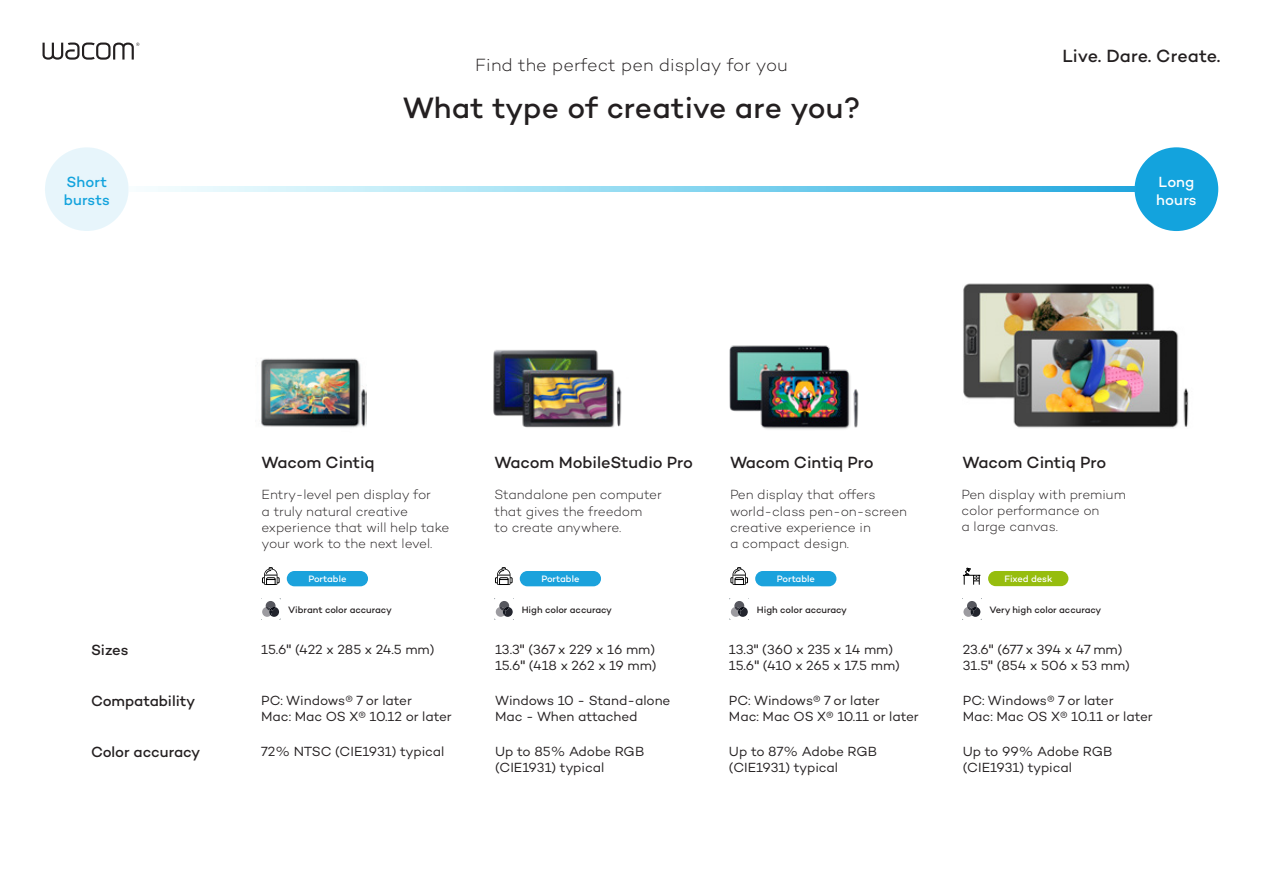
<style>
.page{position:relative;width:1263px;height:893px;background:#fff}
.page>*{position:absolute;margin:0;border:0;box-sizing:border-box;transform-origin:0 0}
.t1{font:500 30px "Campton";letter-spacing:-.005em;color:#231f20}
.t2{font:300 18px "Campton";color:#231f20}
.t3{font:500 18px "Campton";letter-spacing:-.005em;color:#231f20}
.t4{font:500 16.5px "Campton";letter-spacing:-.005em;color:#231f20}
.t5{font:500 15px "Campton";letter-spacing:-.005em;color:#231f20}
.t6{font:500 15px/18px "Campton";letter-spacing:.005em;color:#13a3dd}
.t7{font:500 15px/18px "Campton";letter-spacing:.005em;color:#fff}
.t8{font:13.5px/16.2px "Campton";letter-spacing:-.005em;color:#231f20}
.t9{font:300 13.5px/16.2px "Campton";letter-spacing:-.01em;color:#231f20}
.t10{font:500 9.45px "Campton";letter-spacing:-.005em;color:#231f20}
.t11{font:500 9.45px "Campton";letter-spacing:-.005em;color:#fff}
.s1{font-weight:500}
</style>
<div class="page">
<div style="left:1134px;top:147px;width:84px;height:84px;background:#13a3dd;border-radius:50%"></div>
<div style="left:45px;top:147px;width:84px;height:84px;background:#e7f5fb;border-radius:50%"></div>
<div style="left:988px;top:571px;width:80px;height:15px;background:#96bd0e;border-radius:8px"></div>
<div style="left:287px;top:571px;width:81px;height:15px;background:#1ba2dc;border-radius:8px"></div>
<div style="left:520px;top:571px;width:81px;height:15px;background:#1ba2dc;border-radius:8px"></div>
<div style="left:755px;top:571px;width:81px;height:15px;background:#1ba2dc;border-radius:8px"></div>
<img style="left:261px;top:358px;width:106px;height:70px">
<img style="left:730px;top:345px;width:129px;height:84px">
<img style="left:963px;top:283px;width:226px;height:145px">
<img style="left:493px;top:350px;width:129px;height:78px">
<svg style="left:43px;top:43px;width:96px;height:17px"></svg>
<svg style="left:262px;top:567px;width:18px;height:18px"></svg>
<svg style="left:495px;top:567px;width:18px;height:18px"></svg>
<svg style="left:730px;top:567px;width:18px;height:18px"></svg>
<svg style="left:963px;top:567px;width:17px;height:17px"></svg>
<svg style="left:146px;top:187px;width:989px;height:4px"></svg>
<svg style="left:261px;top:598px;width:19px;height:19px"></svg>
<svg style="left:495px;top:598px;width:19px;height:19px"></svg>
<svg style="left:730px;top:598px;width:19px;height:19px"></svg>
<svg style="left:963px;top:601px;width:18px;height:16px"></svg>
<p class="t6" style="left:64px;top:172px;width:48px">Short bursts</p>
<p class="t2" style="left:475px;top:54px;width:314px">Find the perfect pen display for you</p>
<p class="t1" style="left:403px;top:89px;width:459px">What type of creative are you?</p>
<p class="t3" style="left:1062px;top:45px;width:160px">Live. Dare. Create.</p>
<p class="t7" style="left:1156px;top:172px;width:42px">Long hours</p>
<p class="t4" style="left:495px;top:452px;width:200px">Wacom MobileStudio Pro</p>
<p class="t4" style="left:730px;top:452px;width:145px">Wacom Cintiq Pro</p>
<p class="t4" style="left:963px;top:452px;width:145px">Wacom Cintiq Pro</p>
<p class="t4" style="left:262px;top:452px;width:115px">Wacom Cintiq</p>
<p class="t9" style="left:262px;top:486px;width:189px">Entry-level pen display for<br>a truly natural creative experience that will help take your work to the next level.</p>
<p class="t9" style="left:495px;top:486px;width:169px">Standalone pen computer that gives the freedom<br>to create anywhere.</p>
<p class="t9" style="left:730px;top:486px;width:179px">Pen display that offers world-class pen-on-screen creative experience in<br>a compact design.</p>
<p class="t9" style="left:961px;top:486px;width:166px">Pen display with premium color performance on<br>a large canvas.</p>
<p class="t11" style="left:308px;top:573px;width:40px">Portable</p>
<p class="t11" style="left:541px;top:573px;width:40px">Portable</p>
<p class="t11" style="left:777px;top:573px;width:40px">Portable</p>
<p class="t11" style="left:1004px;top:573px;width:50px">Fixed desk</p>
<p class="t10" style="left:288px;top:604px;width:105px">Vibrant color accuracy</p>
<p class="t10" style="left:522px;top:604px;width:92px">High color accuracy</p>
<p class="t10" style="left:757px;top:604px;width:92px">High color accuracy</p>
<p class="t10" style="left:989px;top:604px;width:113px">Very high color accuracy</p>
<p class="t5" style="left:91px;top:640px;width:39px">Sizes</p>
<p class="t8" style="left:261px;top:641px;width:175px">15.6<span class="s1">"</span> (422 x 285 x 24.5 mm)</p>
<p class="t8" style="left:495px;top:641px;width:163px">13.3<span class="s1">"</span> (367 x 229 x 16 mm)<br>15.6<span class="s1">"</span> (418 x 262 x 19 mm)</p>
<p class="t8" style="left:729px;top:641px;width:173px">13.3<span class="s1">"</span> (360 x 235 x 14 mm)<br>15.6<span class="s1">"</span> (410 x 265 x 17.5 mm)</p>
<p class="t8" style="left:963px;top:641px;width:169px">23.6<span class="s1">"</span> (677 x 394 x 47 mm)<br>31.5<span class="s1">"</span> (854 x 506 x 53 mm)</p>
<p class="t5" style="left:91px;top:691px;width:106px">Compatability</p>
<p class="t8" style="left:261px;top:692px;width:152px">PC: Windows® 7 or later</p>
<p class="t8" style="left:261px;top:708px;width:192px">Mac: Mac OS X® 10.12 or later</p>
<p class="t8" style="left:495px;top:692px;width:177px">Windows 10 - Stand-alone</p>
<p class="t8" style="left:495px;top:708px;width:144px">Mac - When attached</p>
<p class="t8" style="left:729px;top:692px;width:152px">PC: Windows® 7 or later</p>
<p class="t8" style="left:729px;top:708px;width:191px">Mac: Mac OS X® 10.11 or later</p>
<p class="t8" style="left:963px;top:692px;width:152px">PC: Windows® 7 or later</p>
<p class="t8" style="left:963px;top:708px;width:191px">Mac: Mac OS X® 10.11 or later</p>
<p class="t5" style="left:91px;top:742px;width:111px">Color accuracy</p>
<p class="t8" style="left:261px;top:743px;width:185px">72% NTSC (CIE1931) typical</p>
<p class="t8" style="left:495px;top:743px;width:151px">Up to 85% Adobe RGB (CIE1931) typical</p>
<p class="t8" style="left:729px;top:743px;width:150px">Up to 87% Adobe RGB (CIE1931) typical</p>
<p class="t8" style="left:963px;top:743px;width:151px">Up to 99% Adobe RGB (CIE1931) typical</p>
</div>
